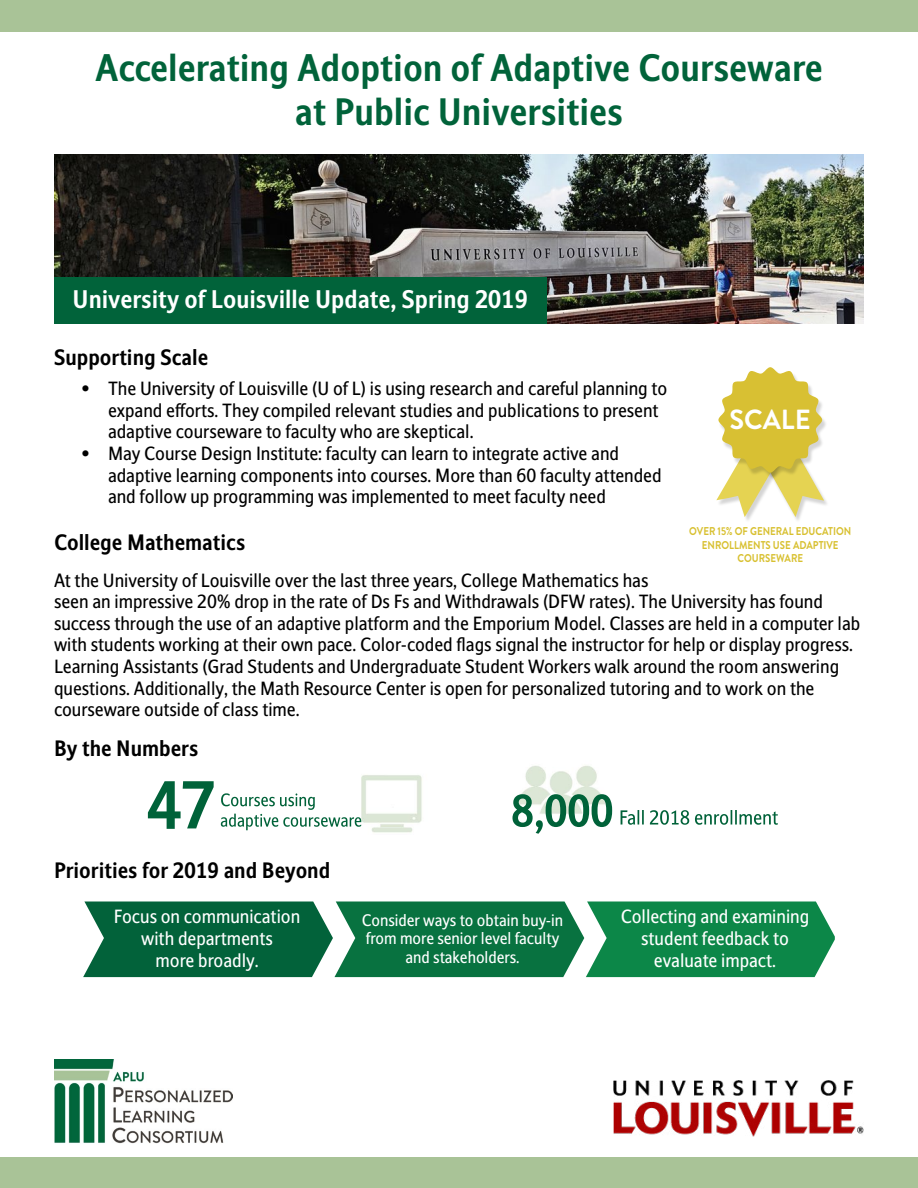
<style>
.page{position:relative;width:918px;height:1188px;background:#fff}
.page>*{position:absolute;margin:0;border:0;box-sizing:border-box;transform-origin:0 0}
.t1{font:700 36px/43.2px "Stroudley";color:#01633a;text-align:center}
.t2{font:700 27.6px "Brandon Grotesque";color:#fff}
.t3{font:700 24px "Stroudley";color:#fff}
.t4{font:700 21px "Stroudley";color:#000}
.t5{font:18px/21.6px "Stroudley";color:#000}
.t6{font:18px/21.6px "Stroudley";color:#fff;text-align:center}
.t7{font:15.75px/18.9px "Stroudley";color:#fff;text-align:center}
.t8{font:700 11.25px/13.6px "Brandon Grotesque";color:#d8c030;text-align:center;scale:.86 1}
</style>
<div class="page">
<img style="left:147px;top:765px;width:631px;height:69px">
<img style="left:54px;top:155px;width:810px;height:169px">
<div style="left:54px;top:278px;width:492px;height:46px;background:#01633a"></div>
<img style="left:54px;top:1060px;width:178px;height:84px">
<div style="left:0;top:0;width:918px;height:32px;background:#a9c397"></div>
<div style="left:0;top:1158px;width:918px;height:30px;background:#a9c397"></div>
<img style="left:614px;top:1080px;width:250px;height:56px">
<svg style="left:83px;top:902px;width:752px;height:75px;background:#1d7f51"></svg>
<img style="left:795px;top:498px;width:32px;height:22px">
<svg style="left:716px;top:367px;width:108px;height:150px"></svg>
<h1 class="t1" style="left:95px;top:47px;width:729px">Accelerating Adoption of Adaptive Courseware at Public Universities</h1>
<h3 class="t3" style="left:73px;top:284px;width:457px">University of Louisville Update, Spring 2019</h3>
<p class="t4" style="left:54px;top:344px;width:156px">Supporting Scale</p>
<p class="t5" style="left:108px;top:378px;width:561px;text-indent:-27px">• The University of Louisville (U of L) is using research and careful planning to expand efforts. They compiled relevant studies and publications to present adaptive courseware to faculty who are skeptical.</p>
<p class="t5" style="left:108px;top:443px;width:555px;text-indent:-27px">• May Course Design Institute: faculty can learn to integrate active and adaptive learning components into courses. More than 60 faculty attended and follow up programming was implemented to meet faculty need</p>
<p class="t4" style="left:54px;top:529px;width:193px">College Mathematics</p>
<p class="t5" style="left:54px;top:569px;width:808px">At the University of Louisville over the last three years, College Mathematics has<br>seen an impressive 20% drop in the rate of Ds Fs and Withdrawals (DFW rates). The University has found success through the use of an adaptive platform and the Emporium Model. Classes are held in a computer lab with students working at their own pace. Color-coded flags signal the instructor for help or display progress.<br>Learning Assistants (Grad Students and Undergraduate Student Workers walk around the room answering questions. Additionally, the Math Resource Center is open for personalized tutoring and to work on the courseware outside of class time.</p>
<p class="t4" style="left:54px;top:735px;width:146px">By the Numbers</p>
<h2 class="t2" style="left:730px;top:401px;width:83px">SCALE</h2>
<p class="t8" style="left:689px;top:525px;width:190px">OVER 15% OF GENERAL EDUCATION<br>ENROLLMENTS USE ADAPTIVE<br>COURSEWARE</p>
<p class="t4" style="left:54px;top:857px;width:278px">Priorities for 2019 and Beyond</p>
<p class="t6" style="left:114px;top:906px;width:188px">Focus on communication with departments<br>more broadly.</p>
<p class="t7" style="left:362px;top:911px;width:203px">Consider ways to obtain buy-in from more senior level faculty and stakeholders.</p>
<p class="t6" style="left:621px;top:906px;width:190px">Collecting and examining student feedback to evaluate impact.</p>
</div>
